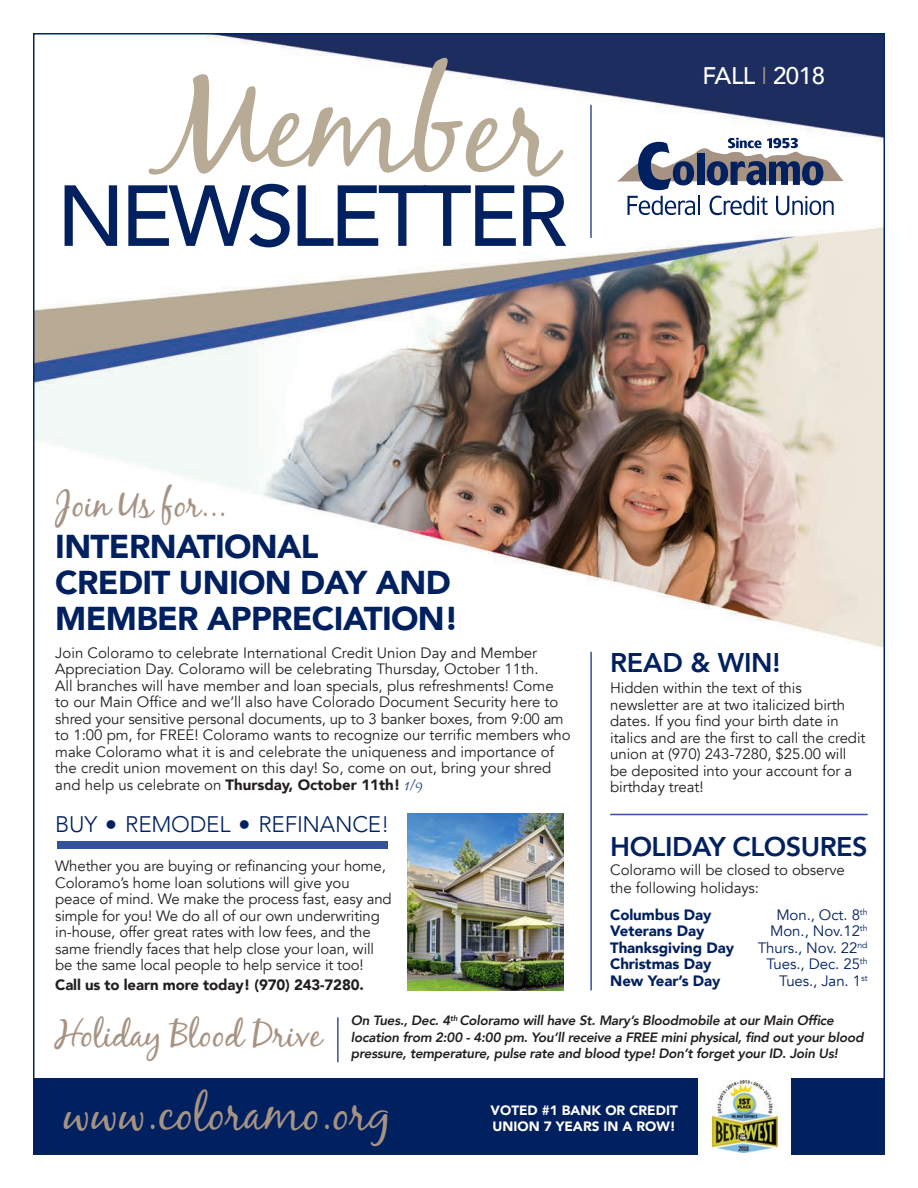
<style>
.page{position:relative;width:918px;height:1188px;background:#fff}
.page>*{position:absolute;margin:0;border:0;box-sizing:border-box;transform-origin:0 0}
.t1{font:129.9px "Black Jack";color:#b8ab95}
.t2{font:500 85.5px "Avenir";letter-spacing:-.05em;color:#00205f}
.t3{font:48px "Black Jack";color:#a79383}
.t4{font:36px "Black Jack";letter-spacing:-.01em;color:#a79383}
.t5{font:900 33px "Avenir";letter-spacing:-.02em;color:#00205f}
.t6{font:800 27px "Avenir";letter-spacing:-.02em;color:#00205f}
.t7{font:500 24px "Avenir";letter-spacing:-.02em;color:#fff}
.t8{font:300 22.5px "Avenir";letter-spacing:-.01em;color:#00205f}
.t9{font:15px/16.5px "Avenir";letter-spacing:-.005em;color:#231f20}
.t10{font:15px "Avenir";letter-spacing:-.005em;color:#00205f}
.t11{font:900 15px "Avenir";letter-spacing:-.005em;color:#00205f}
.t12{font:900 15px "Avenir";letter-spacing:-.01em;color:#231f20}
.t13{font:15px "Wingdings";color:#00205f}
.t14{font:italic 800 13.5px/16.5px "Avenir";letter-spacing:-.02em;color:#231f20}
.t15{font:900 13.5px/16.2px "Avenir";color:#fff}
.s1{font-weight:300;color:#a79383}
.s2{font-weight:900}
.s3{font-family:"Black Jack";font-size:14.25px;color:#34529a}
</style>
<div class="page">
<img style="left:36px;top:36px;width:846px;height:1043px">
<svg style="left:617px;top:138px;width:227px;height:52px"></svg>
<svg style="left:627px;top:196px;width:73px;height:19px"></svg>
<svg style="left:709px;top:196px;width:59px;height:19px"></svg>
<svg style="left:776px;top:196px;width:58px;height:19px"></svg>
<hr style="left:590px;top:105px;width:2px;height:133px;background:#34529a">
<div style="left:34px;top:1079px;width:850px;height:75px;background:#00205f"></div>
<div style="left:698px;top:1069px;width:93px;height:95px;background:#fff"></div>
<img style="left:713px;top:1080px;width:64px;height:73px">
<hr style="left:590px;top:652px;width:2px;height:338px;background:#34529a">
<hr style="left:610px;top:814px;width:258px;height:1px;background:#34529a">
<div style="left:57px;top:842px;width:331px;height:7px;background:#34529a"></div>
<img style="left:407px;top:813px;width:156px;height:177px">
<hr style="left:337px;top:1017px;width:2px;height:45px;background:#34529a">
<p class="t1" style="left:160px;top:43px;width:400px;rotate:1deg">Member</p>
<p class="t7" style="left:703px;top:55px;width:124px">FALL <span class="s1">I</span> 2018</p>
<p class="t2" style="left:57px;top:142px;width:512px">NEWSLETTER</p>
<p class="t4" style="left:55px;top:483px;width:173px">Join Us for...</p>
<p class="t5" style="left:55px;top:519px;width:265px">INTERNATIONAL</p>
<p class="t5" style="left:55px;top:555px;width:397px">CREDIT UNION DAY AND</p>
<p class="t5" style="left:55px;top:591px;width:405px">MEMBER APPRECIATION!</p>
<p class="t9" style="left:55px;top:645px;width:485px">Join Coloramo to celebrate International Credit Union Day and Member<br>Appreciation Day. Coloramo will be celebrating Thursday, October 11th.</p>
<p class="t9" style="left:55px;top:678px;width:517px">All branches will have member and loan specials, plus refreshments! Come to our Main Office and we’ll also have Colorado Document Security here to shred your sensitive personal documents, up to 3 banker boxes, from 9:00 am to 1:00 pm, for FREE! Coloramo wants to recognize our terrific members who make Coloramo what it is and celebrate the uniqueness and importance of the credit union movement on this day! So, come on out, bring your shred and help us celebrate on <span class="s2">Thursday, October 11th!</span> <span class="s3">1/9</span></p>
<p class="t8" style="left:55px;top:811px;width:336px">BUY REMODEL REFINANCE!</p>
<p class="t13" style="left:106px;top:817px;width:13px">●</p>
<p class="t13" style="left:239px;top:817px;width:13px">●</p>
<p class="t9" style="left:55px;top:858px;width:338px">Whether you are buying or refinancing your home, Coloramo’s home loan solutions will give you peace of mind. We make the process fast, easy and simple for you! We do all of our own underwriting in-house, offer great rates with low fees, and the same friendly faces that help close your loan, will be the same local people to help service it too!</p>
<p class="t12" style="left:55px;top:972px;width:310px">Call us to learn more today! (970) 243-7280.</p>
<p class="t6" style="left:610px;top:641px;width:172px">READ &amp; WIN!</p>
<p class="t9" style="left:610px;top:680px;width:257px">Hidden within the text of this newsletter are at two italicized birth dates. If you find your birth date in italics and are the first to call the credit union at (970) 243-7280, $25.00 will be deposited into your account for a birthday treat!</p>
<p class="t6" style="left:610px;top:826px;width:259px">HOLIDAY CLOSURES</p>
<p class="t9" style="left:610px;top:861px;width:236px;line-height:18px">Coloramo will be closed to observe the following holidays:</p>
<p class="t11" style="left:610px;top:902px;width:103px">Columbus Day</p>
<p class="t10" style="left:776px;top:905px;width:93px">Mon., Oct. 8<sup>th</sup></p>
<p class="t11" style="left:610px;top:918px;width:96px">Veterans Day</p>
<p class="t10" style="left:770px;top:922px;width:99px">Mon., Nov.12<sup>th</sup></p>
<p class="t11" style="left:610px;top:935px;width:125px">Thanksgiving Day</p>
<p class="t10" style="left:758px;top:938px;width:111px">Thurs., Nov. 22<sup>nd</sup></p>
<p class="t11" style="left:610px;top:951px;width:103px">Christmas Day</p>
<p class="t10" style="left:766px;top:955px;width:103px">Tues., Dec. 25<sup>th</sup></p>
<p class="t11" style="left:610px;top:968px;width:112px">New Year’s Day</p>
<p class="t10" style="left:779px;top:971px;width:90px">Tues., Jan. 1<sup>st</sup></p>
<p class="t4" style="left:55px;top:1013px;width:268px">Holiday Blood Drive</p>
<p class="t14" style="left:351px;top:1012px;width:514px">On Tues., Dec. 4<sup>th</sup> Coloramo will have St. Mary’s Bloodmobile at our Main Office location from 2:00 - 4:00 pm. You’ll receive a FREE mini physical, find out your blood</p>
<p class="t14" style="left:351px;top:1045px;width:488px">pressure, temperature, pulse rate and blood type! Don’t forget your ID. Join Us!</p>
<p class="t3" style="left:63px;top:1084px;width:330px">www.coloramo.org</p>
<p class="t15" style="left:491px;top:1102px;width:189px">VOTED #1 BANK OR CREDIT<br>UNION 7 YEARS IN A ROW!</p>
</div>
